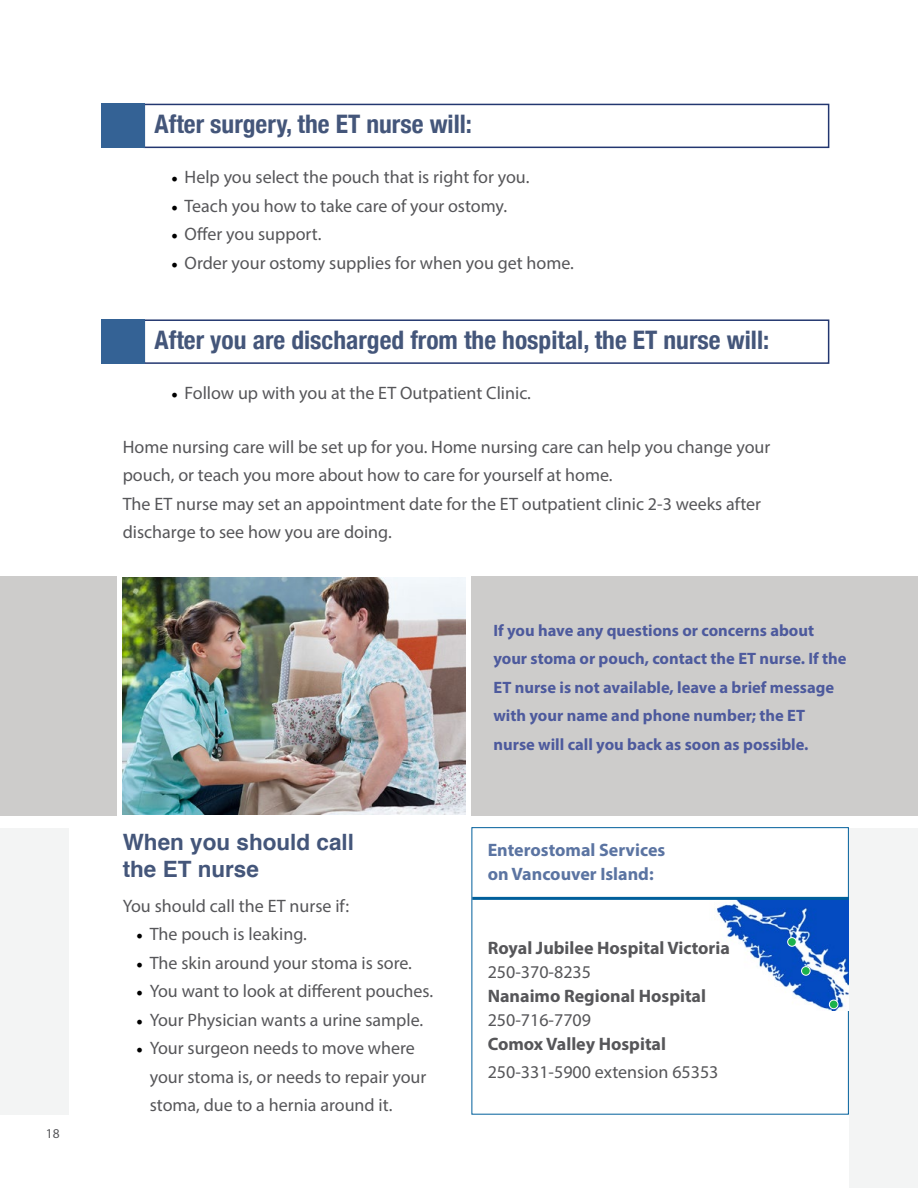
<style>
.page{position:relative;width:918px;height:1188px;background:#fff}
.page>*{position:absolute;margin:0;border:0;box-sizing:border-box;transform-origin:0 0}
.t1{font:700 condensed 25.5px "Helvetica Neue";color:#44567a}
.t2{font:700 22.5px/27px "Helvetica";color:#44567a}
.t3{font:18px/28.5px "Myriad Pro";color:#565659}
.t4{font:700 18px "Myriad Pro";color:#565659}
.t5{font:700 18px/24px "Myriad Pro";color:#5b74a2}
.t6{font:700 16.5px/28.5px "Myriad Pro";color:#4d5a9d}
.t7{font:13.5px "Myriad Pro";color:#565659}
.s1{font-family:"Minion Pro";color:#000}
</style>
<div class="page">
<div style="left:849px;top:828px;width:69px;height:360px;background:#f3f4f4"></div>
<div style="left:0;top:828px;width:69px;height:287px;background:#f3f4f4"></div>
<div style="left:144px;top:104px;width:685px;height:44px;border:2px solid #233770"></div>
<div style="left:144px;top:319px;width:685px;height:45px;border:2px solid #233770"></div>
<div style="left:101px;top:104px;width:43px;height:44px;background:#346295"></div>
<div style="left:101px;top:319px;width:43px;height:45px;background:#346295"></div>
<div style="left:472px;top:827px;width:377px;height:288px;border:1px solid #005f9b"></div>
<img style="left:123px;top:577px;width:342px;height:238px">
<div style="left:0;top:576px;width:117px;height:240px;background:#cdcccb"></div>
<div style="left:472px;top:576px;width:446px;height:240px;background:#cdcccb"></div>
<img style="left:716px;top:900px;width:132px;height:111px">
<hr style="left:472px;top:897px;width:377px;height:3px;background:#005f9b">
<div style="left:829px;top:1000px;width:9px;height:9px;background:#1bb24b;border-radius:50%"></div>
<div style="left:829px;top:1000px;width:9px;height:9px;border:1px solid #fff;border-radius:50%"></div>
<div style="left:802px;top:967px;width:8px;height:8px;background:#1bb24b;border-radius:50%"></div>
<div style="left:801px;top:966px;width:9px;height:9px;border:1px solid #fff;border-radius:50%"></div>
<div style="left:788px;top:938px;width:8px;height:8px;background:#1bb24b;border-radius:50%"></div>
<div style="left:787px;top:937px;width:9px;height:9px;border:1px solid #fff;border-radius:50%"></div>
<p class="t7" style="left:46px;top:1125px;width:15px">18</p>
<h1 class="t1" style="left:155px;top:103px;width:319px">After surgery, the ET nurse will:</h1>
<p class="t3" style="left:171px;top:162px;width:360px"><span class="s1">•</span> Help you select the pouch that is right for you.</p>
<p class="t3" style="left:171px;top:191px;width:337px"><span class="s1">•</span> Teach you how to take care of your ostomy.</p>
<p class="t3" style="left:171px;top:219px;width:152px"><span class="s1">•</span> Offer you support.</p>
<p class="t3" style="left:171px;top:248px;width:404px"><span class="s1">•</span> Order your ostomy supplies for when you get home.</p>
<h1 class="t1" style="left:155px;top:319px;width:616px">After you are discharged from the hospital, the ET nurse will:</h1>
<p class="t3" style="left:171px;top:378px;width:361px"><span class="s1">•</span> Follow up with you at the ET Outpatient Clinic.</p>
<p class="t3" style="left:123px;top:432px;width:649px">Home nursing care will be set up for you. Home nursing care can help you change your pouch, or teach you more about how to care for yourself at home.<br>The ET nurse may set an appointment date for the ET outpatient clinic 2-3 weeks after discharge to see how you are doing.</p>
<p class="t6" style="left:493px;top:615px;width:355px">If you have any questions or concerns about your stoma or pouch, contact the ET nurse. If the ET nurse is not available, leave a brief message with your name and phone number; the ET nurse will call you back as soon as possible.</p>
<p class="t2" style="left:123px;top:829px;width:233px">When you should call the ET nurse</p>
<p class="t5" style="left:488px;top:837px;width:179px">Enterostomal Services on Vancouver Island:</p>
<p class="t3" style="left:123px;top:891px;width:228px">You should call the ET nurse if:</p>
<p class="t3" style="left:136px;top:920px;width:172px"><span class="s1">•</span> The pouch is leaking.</p>
<p class="t3" style="left:136px;top:948px;width:277px"><span class="s1">•</span> The skin around your stoma is sore.</p>
<p class="t3" style="left:136px;top:977px;width:299px"><span class="s1">•</span> You want to look at different pouches.</p>
<p class="t3" style="left:136px;top:1005px;width:288px"><span class="s1">•</span> Your Physician wants a urine sample.</p>
<p class="t3" style="left:150px;top:1034px;width:278px;text-indent:-14px"><span class="s1">•</span> Your surgeon needs to move where your stoma is, or needs to repair your stoma, due to a hernia around it.</p>
<p class="t4" style="left:488px;top:936px;width:244px">Royal Jubilee Hospital Victoria</p>
<p class="t3" style="left:488px;top:957px;width:105px">250-370-8235</p>
<p class="t4" style="left:488px;top:984px;width:220px">Nanaimo Regional Hospital</p>
<p class="t3" style="left:488px;top:1005px;width:105px">250-716-7709</p>
<p class="t4" style="left:488px;top:1032px;width:180px">Comox Valley Hospital</p>
<p class="t3" style="left:488px;top:1058px;width:232px">250-331-5900 extension 65353</p>
</div>
